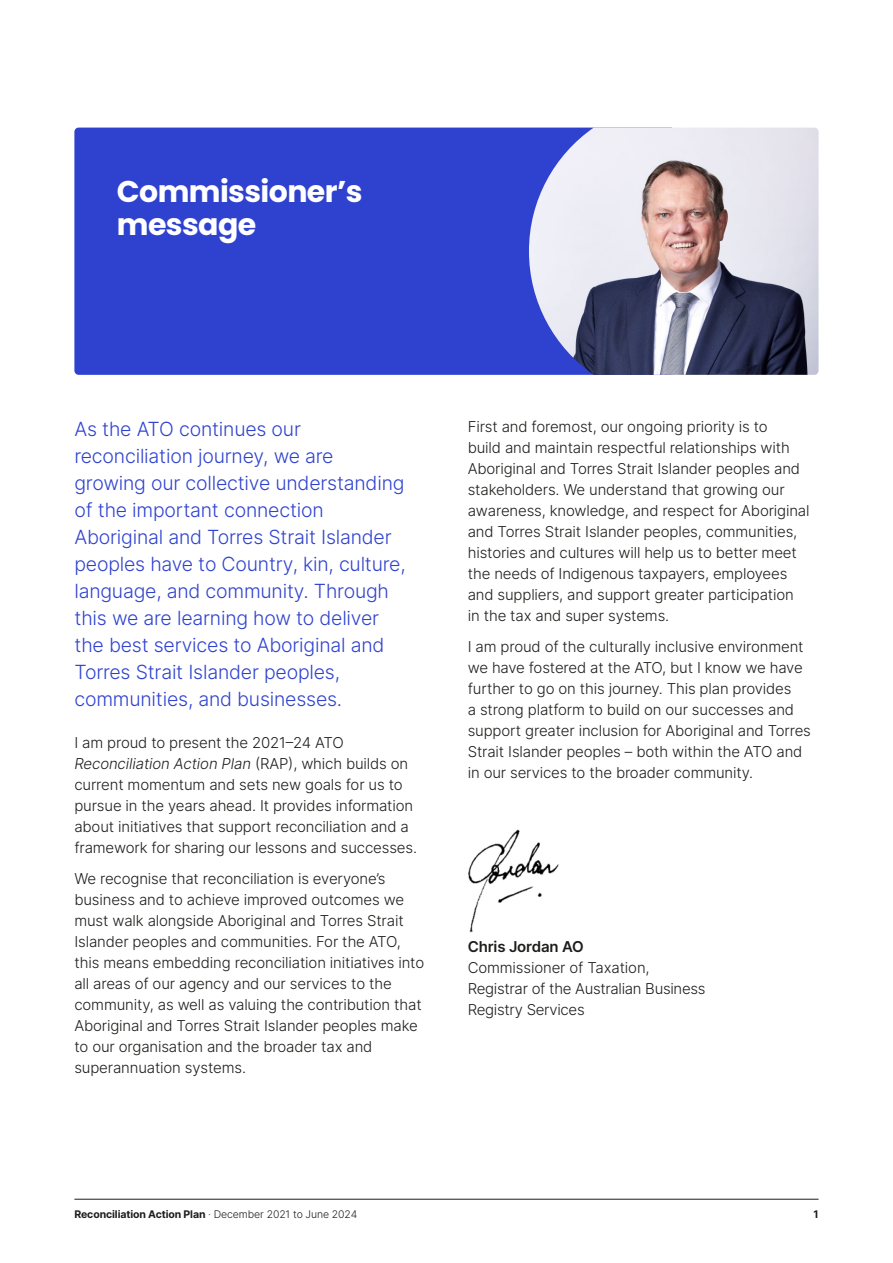
<style>
.page{position:relative;width:893px;height:1263px;background:#fff}
.page>*{position:absolute;margin:0;border:0;box-sizing:border-box;transform-origin:0 0}
.t1{font:700 30px/33px "Poppins";letter-spacing:-.02em;color:#fff}
.p_intro{font:300 19.5px/27px "Inter";letter-spacing:-.01em;color:#2f42cf}
.t2{font:300 15px/21px "Inter";letter-spacing:-.01em;color:#1d1d1b}
.t3{font:700 10.5px "Inter";letter-spacing:-.01em;color:#1d1d1b}
.s1{font-style:italic}
.s2{font-weight:600}
.s3{font-weight:300}
</style>
<div class="page">
<div style="left:74px;top:128px;width:601px;height:247px;background:#2f42cf;border-radius:4px"></div>
<img style="left:529px;top:128px;width:290px;height:247px">
<img style="left:468px;top:829px;width:91px;height:104px">
<hr style="left:74px;top:1199px;width:745px;height:1px;background:#1d1d1b">
<h2 class="t1" style="left:117px;top:175px;width:247px">Commissioner’s message</h2>
<p class="p_intro" style="left:74px;top:415px;width:333px">As the ATO continues our reconciliation journey, we are growing our collective understanding of the important connection Aboriginal and Torres Strait Islander peoples have to Country, kin, culture, language, and community. Through this we are learning how to deliver the best services to Aboriginal and Torres Strait Islander peoples, communities, and businesses.</p>
<p class="t2" style="left:74px;top:731px;width:344px">I am proud to present the 2021–24 ATO <span class="s1">Reconciliation Action Plan</span> (RAP), which builds on current momentum and sets new goals for us to pursue in the years ahead. It provides information about initiatives that support reconciliation and a framework for sharing our lessons and successes.</p>
<p class="t2" style="left:74px;top:868px;width:351px">We recognise that reconciliation is everyone’s business and to achieve improved outcomes we must walk alongside Aboriginal and Torres Strait Islander peoples and communities. For the ATO, this means embedding reconciliation initiatives into all areas of our agency and our services to the community, as well as valuing the contribution that Aboriginal and Torres Strait Islander peoples make to our organisation and the broader tax and superannuation systems.</p>
<p class="t2" style="left:468px;top:416px;width:343px">First and foremost, our ongoing priority is to<br>build and maintain respectful relationships with Aboriginal and Torres Strait Islander peoples and stakeholders. We understand that growing our awareness, knowledge, and respect for Aboriginal and Torres Strait Islander peoples, communities, histories and cultures will help us to better meet the needs of Indigenous taxpayers, employees and suppliers, and support greater participation in the tax and super systems.</p>
<p class="t2" style="left:468px;top:636px;width:345px">I am proud of the culturally inclusive environment we have fostered at the ATO, but I know we have further to go on this journey. This plan provides<br>a strong platform to build on our successes and support greater inclusion for Aboriginal and Torres Strait Islander peoples – both within the ATO and in our services to the broader community.</p>
<p class="t2" style="left:468px;top:936px;width:239px"><span class="s2">Chris Jordan AO<br></span>Commissioner of Taxation,<br>Registrar of the Australian Business<br>Registry Services</p>
<p class="t3" style="left:74px;top:1206px;width:284px">Reconciliation Action Plan <span class="s3">· December 2021 to June 2024</span></p>
<p class="t3" style="left:813px;top:1206px;width:7px">1</p>
</div>
